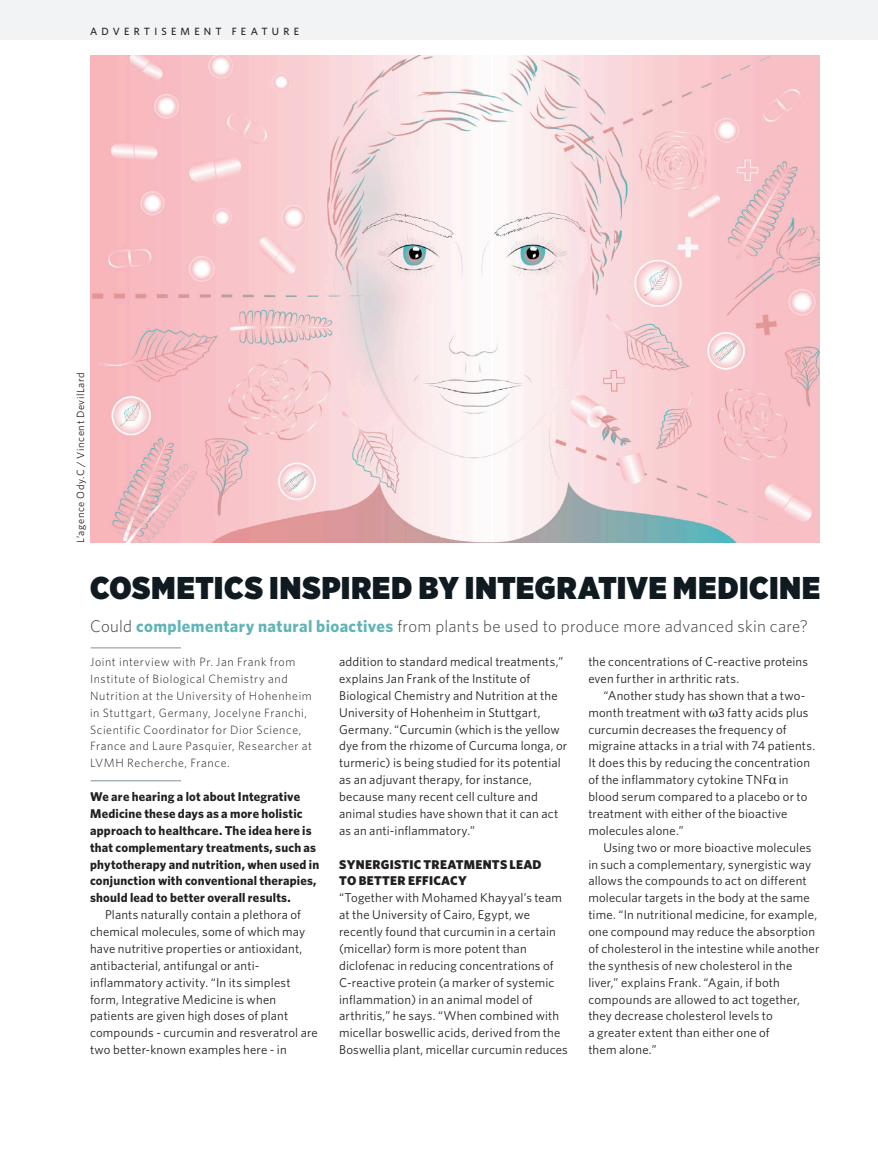
<style>
.page{position:relative;width:878px;height:1161px;background:#fff}
.page>*{position:absolute;margin:0;border:0;box-sizing:border-box;transform-origin:0 0}
.t1{font:900 31.5px "Gotham Narrow";letter-spacing:.03em;color:#101a21}
.t2{font:300 16.8px "Whitney";letter-spacing:.015em;color:#3e3e3f}
.t3{font:12.75px/16.8px "Whitney";letter-spacing:.015em;color:#231f20}
.t4{font:700 12.75px/16.8px "Whitney";letter-spacing:.015em;color:#231f20}
.t5{font:900 12.75px/16.8px "Whitney";letter-spacing:.02em;color:#231f20}
.t6{font:300 12px/16.8px "Whitney";letter-spacing:.05em;color:#231f20}
.t7{font:10.5px "Whitney";letter-spacing:.055em;color:#231f20}
.t8{font:500 10.5px "Whitney";letter-spacing:.405em;color:#231f20}
.s1{font-weight:700;color:#60b4b8}
.s2{font-family:"Georgia";font-size:13.2px}
</style>
<div class="page">
<img style="left:91px;top:55px;width:728px;height:488px">
<div style="left:0;top:0;width:878px;height:39px;background:#f2f3f4"></div>
<hr style="left:91px;top:781px;width:90px;height:1px;background:#828f96">
<hr style="left:91px;top:648px;width:90px;height:1px;background:#828f96">
<p class="t8" style="left:90px;top:25px;width:210px">ADVERTISEMENT FEATURE</p>
<p class="t7" style="left:74px;top:543px;width:172px;rotate:-90deg">L’agence Ody.C / Vincent DevilLard</p>
<p class="t1" style="left:90px;top:566px;width:731px">COSMETICS INSPIRED BY INTEGRATIVE MEDICINE</p>
<p class="t2" style="left:90px;top:615px;width:719px">Could <span class="s1">complementary natural bioactives</span> from plants be used to produce more advanced skin care?</p>
<p class="t6" style="left:90px;top:653px;width:223px">Joint interview with Pr. Jan Frank from Institute of Biological Chemistry and Nutrition at the University of Hohenheim in Stuttgart, Germany, Jocelyne Franchi, Scientific Coordinator for Dior Science, France and Laure Pasquier, Researcher at LVMH Recherche, France.</p>
<p class="t4" style="left:90px;top:788px;width:231px">We are hearing a lot about Integrative Medicine these days as a more holistic approach to healthcare. The idea here is that complementary treatments, such as phytotherapy and nutrition, when used in conjunction with conventional therapies, should lead to better overall results.</p>
<p class="t3" style="left:90px;top:906px;width:229px;text-indent:15px">Plants naturally contain a plethora of chemical molecules, some of which may have nutritive properties or antioxidant, antibacterial, antifungal or anti&shy;inflammatory activity. “In its simplest form, Integrative Medicine is when patients are given high doses of plant compounds - curcumin and resveratrol are two better-known examples here - in</p>
<p class="t3" style="left:339px;top:653px;width:230px">addition to standard medical treatments,” explains Jan Frank of the Institute of Biological Chemistry and Nutrition at the University of Hohenheim in Stuttgart, Germany. “Curcumin (which is the yellow dye from the rhizome of Curcuma longa, or turmeric) is being studied for its potential as an adjuvant therapy, for instance, because many recent cell culture and animal studies have shown that it can act as an anti-inflammatory.”</p>
<p class="t5" style="left:339px;top:855px;width:204px">SYNERGISTIC TREATMENTS LEAD<br>TO BETTER EFFICACY</p>
<p class="t3" style="left:339px;top:889px;width:230px">“Together with Mohamed Khayyal’s team at the University of Cairo, Egypt, we recently found that curcumin in a certain (micellar) form is more potent than diclofenac in reducing concentrations of C-reactive protein (a marker of systemic inflammation) in an animal model of arthritis,” he says. “When combined with micellar boswellic acids, derived from the Boswellia plant, micellar curcumin reduces</p>
<p class="t3" style="left:588px;top:653px;width:221px">the concentrations of C-reactive proteins even further in arthritic rats.</p>
<p class="t3" style="left:588px;top:687px;width:228px;text-indent:15px">“Another study has shown that a two&shy;month treatment with <span class="s2">ω</span>3 fatty acids plus curcumin decreases the frequency of migraine attacks in a trial with 74 patients.<br>It does this by reducing the concentration of the inflammatory cytokine TNF<span class="s2">α</span> in blood serum compared to a placebo or to treatment with either of the bioactive molecules alone.”</p>
<p class="t3" style="left:588px;top:838px;width:232px;text-indent:15px">Using two or more bioactive molecules in such a complementary, synergistic way allows the compounds to act on different molecular targets in the body at the same time. “In nutritional medicine, for example, one compound may reduce the absorption of cholesterol in the intestine while another the synthesis of new cholesterol in the liver,” explains Frank. “Again, if both compounds are allowed to act together, they decrease cholesterol levels to<br>a greater extent than either one of<br>them alone.”</p>
</div>
